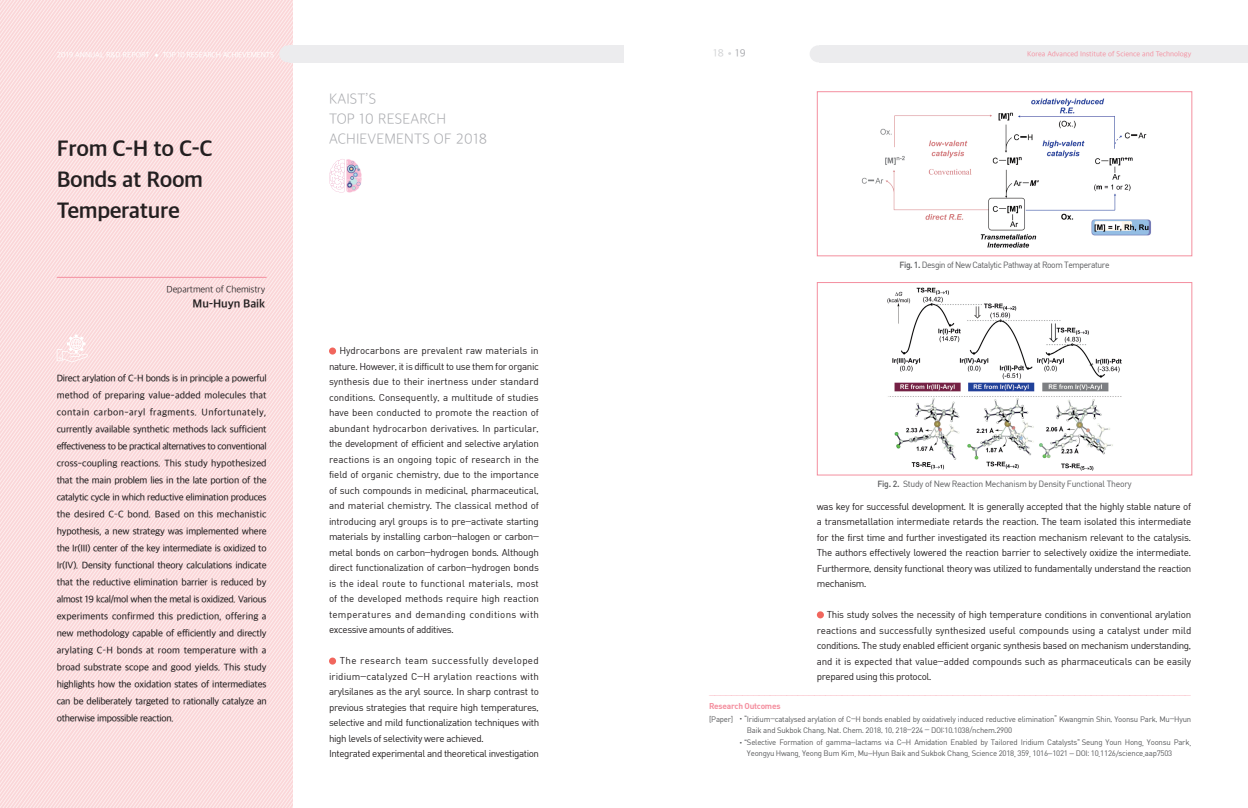
<style>
.page{position:relative;width:1248px;height:808px;background:#fff}
.page>*{position:absolute;margin:0;border:0;box-sizing:border-box;transform-origin:0 0}
.t1{font:21px/31px "SD Gothic Neoa g Bd";letter-spacing:-.02em;color:#231f20}
.t2{font:14px/20px "SD Gothic Neoa b Ult Lt";letter-spacing:.01em;color:#a8a9ad}
.t3{font:11px "SD Gothic Neoa g Bd";letter-spacing:-.01em;color:#231f20}
.t4{font:10px "SD Gothic Neoa d Rg";color:#a8a9ad}
.t5{font:10px "SD Gothic Neoa d Rg";color:#d1d2d4}
.t6{font:9.8px/15.5px "Dinreg";letter-spacing:-.035em;color:#231f20;text-align:justify}
.t7{font:9.3px/17px "SD Gothic Neoa e Md";letter-spacing:-.03em;color:#231f20;text-align:justify}
.t8{font:9px "SD Gothic Neoa c Lt";letter-spacing:-.01em;color:#231f20}
.t9{font:8.8px "Dinreg";letter-spacing:-.03em;color:#57585a}
.t10{font:8.8px "Dinreg";letter-spacing:-.05em;color:#57585a;scale:.96 1}
.t11{font:8.3px "Dinbol";letter-spacing:-.03em;color:#f48f9f}
.t12{font:7.8px/11px "Dinreg";letter-spacing:-.03em;color:#57585a}
.t13{font:7.5px "SD Gothic Neoa d Rg";letter-spacing:-.04em;color:#fff}
.t14{font:7.5px "SD Gothic Neoa d Rg";letter-spacing:-.01em;color:#fff}
.t15{font:7.5px "SD Gothic Neoa e Md";color:#fff}
.t16{font:7px "SD Gothic Neoa d Rg";color:#f48f9f}
.s1{font-family:"YDVYGO Std 12";font-size:9.4px}
.s2{font-family:"DIN";font-weight:500}
.s3{font-family:"YDVYGO Std 14";font-size:8.5px}
.s4{font-family:"YDVYGO Std 12";font-size:7.5px}
</style>
<div class="page">
<div style="left:809px;top:45px;width:17px;height:17px;background:#ececee;border-radius:50%"></div>
<div style="left:819px;top:45px;width:428px;height:17px;background:#ececee"></div>
<svg style="left:0;top:1px;width:292px;height:807px;background:#fbdee0"></svg>
<div style="left:329px;top:347px;width:7px;height:8px;background:#f1665d;border-radius:50%"></div>
<div style="left:329px;top:657px;width:7px;height:8px;background:#f1665d;border-radius:50%"></div>
<div style="left:816px;top:611px;width:7px;height:7px;background:#f1665d;border-radius:50%"></div>
<svg style="left:57px;top:334px;width:31px;height:28px"></svg>
<svg style="left:155px;top:53px;width:3px;height:4px"></svg>
<div style="left:279px;top:45px;width:17px;height:17px;background:#ececee;border-radius:50%"></div>
<div style="left:289px;top:45px;width:335px;height:17px;background:#ececee"></div>
<svg style="left:329px;top:159px;width:33px;height:34px"></svg>
<hr style="left:57px;top:277px;width:209px;height:1px;background:#f48f9f">
<img style="left:861px;top:98px;width:290px;height:150px">
<div style="left:817px;top:92px;width:374px;height:164px;border:1px solid #f48f9f"></div>
<img style="left:887px;top:287px;width:235px;height:184px">
<div style="left:817px;top:282px;width:374px;height:193px;border:1px solid #f48f9f"></div>
<p class="t14" style="left:57px;top:51px;width:95px">2019 ANNUAL R&amp;D REPORT</p>
<p class="t13" style="left:162px;top:51px;width:113px">TOP 10 RESEARCH ACHIEVEMENTS</p>
<p class="t5" style="left:713px;top:48px;width:12px">18</p>
<p class="t4" style="left:735px;top:48px;width:12px">19</p>
<p class="t15" style="left:269px;top:50px;width:5px">S</p>
<p class="t16" style="left:1027px;top:51px;width:165px">Korea Advanced Institute of Science and Technology</p>
<h1 class="t1" style="left:57px;top:133px;width:157px">From C-H to C-C<br>Bonds at Room<br>Temperature</h1>
<p class="t8" style="left:167px;top:285px;width:100px">Department of Chemistry</p>
<p class="t3" style="left:193px;top:298px;width:74px">Mu-Huyn Baik</p>
<p class="t7" style="left:57px;top:370px;width:211px">Direct arylation of C–H bonds is in principle a powerful method of preparing value-added molecules that contain carbon-aryl fragments. Unfortunately, currently available synthetic methods lack sufficient effectiveness to be practical alternatives to conventional cross-coupling reactions. This study hypothesized that the main problem lies in the late portion of the catalytic cycle in which reductive elimination produces the desired C–C bond. Based on this mechanistic hypothesis, a new strategy was implemented where the Ir(III) center of the key intermediate is oxidized to Ir(IV). Density functional theory calculations indicate that the reductive elimination barrier is reduced by almost 19 kcal/mol when the metal is oxidized. Various experiments confirmed this prediction, offering a new methodology capable of efficiently and directly arylating C–H bonds at room temperature with a broad substrate scope and good yields. This study highlights how the oxidation states of intermediates can be deliberately targeted to rationally catalyze an otherwise impossible reaction.</p>
<h2 class="t2" style="left:329px;top:89px;width:160px">KAIST’S<br>TOP 10 RESEARCH<br>ACHIEVEMENTS OF 2018</h2>
<p class="t6" style="left:329px;top:343px;width:211px;text-indent:10px">Hydrocarbons are prevalent raw materials in nature<span class="s1">.</span> However<span class="s1">,</span> it is difficult to use them for organic synthesis due to their inertness under standard conditions<span class="s1">.</span> Consequently<span class="s1">,</span> a multitude of studies have been conducted to promote the reaction of abundant hydrocarbon derivatives<span class="s1">.</span> In particular<span class="s1">, </span>the development of efficient and selective arylation reactions is an ongoing topic of research in the field of organic chemistry<span class="s1">,</span> due to the importance of such compounds in medicinal<span class="s1">,</span> pharmaceutical<span class="s1">, </span>and material chemistry<span class="s1">.</span> The classical method of introducing aryl groups is to pre<span class="s1">-</span>activate starting materials by installing carbon<span class="s1">-</span>halogen or carbon&shy;metal bonds on carbon<span class="s1">-</span>hydrogen bonds<span class="s1">.</span> Although direct functionalization of carbon<span class="s1">-</span>hydrogen bonds is the ideal route to functional materials<span class="s1">,</span> most of the developed methods require high reaction temperatures and demanding conditions with excessive amounts of additives<span class="s1">.</span></p>
<p class="t6" style="left:329px;top:653px;width:212px;text-align:left;text-indent:11px">The research team successfully developed iridium<span class="s1">-</span>catalyzed C<span class="s1">-</span>H arylation reactions with arylsilanes as the aryl source<span class="s1">.</span> In sharp contrast to previous strategies that require high temperatures<span class="s1">, </span>selective and mild functionalization techniques with high levels of selectivity were achieved<span class="s1">.<br></span>Integrated experimental and theoretical investigation</p>
<p class="t10" style="left:899px;top:259px;width:220px"><span class="s2">Fig</span><span class="s3">.</span> <span class="s2">1</span><span class="s3">.</span> Desgin of New Catalytic Pathway at Room Temperature</p>
<p class="t9" style="left:877px;top:478px;width:255px"><span class="s2">Fig</span><span class="s3">.</span> <span class="s2">2</span><span class="s3">.</span> Study of New Reaction Mechanism by Density Functional Theory</p>
<p class="t6" style="left:816px;top:498px;width:376px">was key for successful development<span class="s1">.</span> It is generally accepted that the highly stable nature of a transmetallation intermediate retards the reaction<span class="s1">.</span> The team isolated this intermediate for the first time and further investigated its reaction mechanism relevant to the catalysis<span class="s1">.<br></span>The authors effectively lowered the reaction barrier to selectively oxidize the intermediate<span class="s1">.<br></span>Furthermore<span class="s1">,</span> density functional theory was utilized to fundamentally understand the reaction mechanism<span class="s1">.</span></p>
<p class="t6" style="left:816px;top:606px;width:376px;text-indent:10px">This study solves the necessity of high temperature conditions in conventional arylation reactions and successfully synthesized useful compounds using a catalyst under mild conditions<span class="s1">.</span> The study enabled efficient organic synthesis based on mechanism understanding<span class="s1">, </span>and it is expected that value<span class="s1">-</span>added compounds such as pharmaceuticals can be easily prepared using this protocol<span class="s1">.</span></p>
<p class="t11" style="left:709px;top:701px;width:73px">Research Outcomes</p>
<p class="t12" style="left:747px;top:713px;width:446px;text-indent:-38px">[Paper] <span class="s4">•“</span> Iridium<span class="s4">-</span>catalysed arylation of C<span class="s4">-</span>H bonds enabled by oxidatively induced reductive elimination<span class="s4">”</span> Kwangmin Shin<span class="s4">,</span> Yoonsu Park<span class="s4">,</span> Mu<span class="s4">-</span>Hyun<br>Baik and Sukbok Chang<span class="s4">,</span> Nat<span class="s4">.</span> Chem<span class="s4">.</span> 2018<span class="s4">,</span> 10<span class="s4">,</span> 218<span class="s4">-</span>224 <span class="s4">-</span> DOI<span class="s4">:</span>10<span class="s4">.</span>1038<span class="s4">/</span>nchem<span class="s4">.</span>2900</p>
<p class="t12" style="left:747px;top:737px;width:446px;text-indent:-10px"><span class="s4">•“</span> Selective Formation of gamma<span class="s4">-</span>lactams via C<span class="s4">-</span>H Amidation Enabled by Tailored Iridium Catalysts<span class="s4">”</span> Seung Youn Hong<span class="s4">,</span> Yoonsu Park<span class="s4">,<br></span>Yeongyu Hwang<span class="s4">,</span> Yeong Bum Kim<span class="s4">,</span> Mu<span class="s4">-</span>Hyun Baik and Sukbok Chang<span class="s4">,</span> Science 2018<span class="s4">,</span> 359<span class="s4">,</span> 1016<span class="s4">-</span>1021 <span class="s4">-</span> DOI<span class="s4">:</span> 10<span class="s4">.</span>1126<span class="s4">/</span>science<span class="s4">.</span>aap7503</p>
</div>
